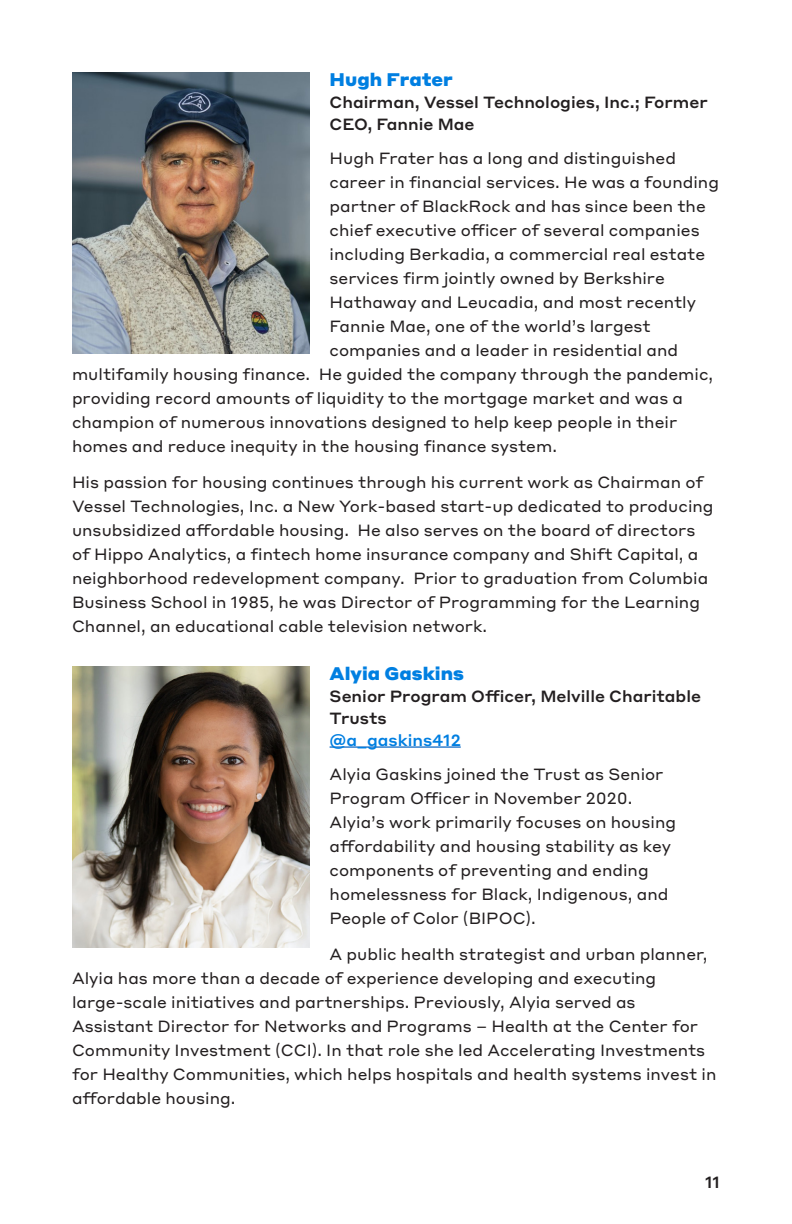
<style>
.page{position:relative;width:792px;height:1224px;background:#fff}
.page>*{position:absolute;margin:0;border:0;box-sizing:border-box;transform-origin:0 0}
.Speaker_Name{font:900 18px "Styrene A";color:#007fe1}
.Body{font:16px/24px "Styrene A";color:#231f20}
.Speaker_Title{font:500 16px/22px "Styrene A";color:#231f20}
.s1{color:#007fe1}
</style>
<div class="page">
<hr style="left:330px;top:746px;width:131px;height:2px;background:#0563c1">
<img style="left:72px;top:72px;width:238px;height:282px">
<img style="left:72px;top:666px;width:238px;height:282px">
<p class="Speaker_Name" style="left:330px;top:64px;width:125px">Hugh Frater</p>
<p class="Speaker_Title" style="left:330px;top:90px;width:380px">Chairman, Vessel Technologies, Inc.; Former<br>CEO, Fannie Mae</p>
<p class="Body" style="left:330px;top:145px;width:348px">Hugh Frater has a long and distinguished</p>
<p class="Body" style="left:330px;top:169px;width:391px">career in financial services. He was a founding</p>
<p class="Body" style="left:330px;top:193px;width:378px">partner of BlackRock and has since been the</p>
<p class="Body" style="left:330px;top:217px;width:372px">chief executive officer of several companies</p>
<p class="Body" style="left:330px;top:241px;width:377px">including Berkadia, a commercial real estate</p>
<p class="Body" style="left:330px;top:265px;width:337px">services firm jointly owned by Berkshire</p>
<p class="Body" style="left:330px;top:289px;width:368px">Hathaway and Leucadia, and most recently</p>
<p class="Body" style="left:330px;top:313px;width:323px">Fannie Mae, one of the world’s largest</p>
<p class="Body" style="left:330px;top:337px;width:350px">companies and a leader in residential and</p>
<p class="Body" style="left:72px;top:361px;width:643px">multifamily housing finance. He guided the company through the pandemic,</p>
<p class="Body" style="left:72px;top:385px;width:613px">providing record amounts of liquidity to the mortgage market and was a</p>
<p class="Body" style="left:72px;top:409px;width:607px">champion of numerous innovations designed to help keep people in their</p>
<p class="Body" style="left:72px;top:433px;width:487px">homes and reduce inequity in the housing finance system.</p>
<p class="Body" style="left:72px;top:469px;width:643px">His passion for housing continues through his current work as Chairman of Vessel Technologies, Inc. a New York-based start-up dedicated to producing unsubsidized affordable housing. He also serves on the board of directors of Hippo Analytics, a fintech home insurance company and Shift Capital, a neighborhood redevelopment company. Prior to graduation from Columbia Business School in 1985, he was Director of Programming for the Learning Channel, an educational cable television network.</p>
<p class="Speaker_Name" style="left:330px;top:658px;width:136px">Alyia Gaskins</p>
<p class="Speaker_Title" style="left:330px;top:684px;width:373px">Senior Program Officer, Melville Charitable<br>Trusts<br><span class="s1">@a_gaskins412</span></p>
<p class="Body" style="left:330px;top:761px;width:348px">Alyia Gaskins joined the Trust as Senior Program Officer in November 2020.<br>Alyia’s work primarily focuses on housing affordability and housing stability as key components of preventing and ending homelessness for Black, Indigenous, and People of Color (BIPOC).</p>
<p class="Body" style="left:72px;top:941px;width:646px;text-indent:258px">A public health strategist and urban planner, Alyia has more than a decade of experience developing and executing large-scale initiatives and partnerships. Previously, Alyia served as Assistant Director for Networks and Programs – Health at the Center for Community Investment (CCI). In that role she led Accelerating Investments for Healthy Communities, which helps hospitals and health systems invest in affordable housing.</p>
<p class="Speaker_Title" style="left:705px;top:1170px;width:16px">11</p>
</div>
